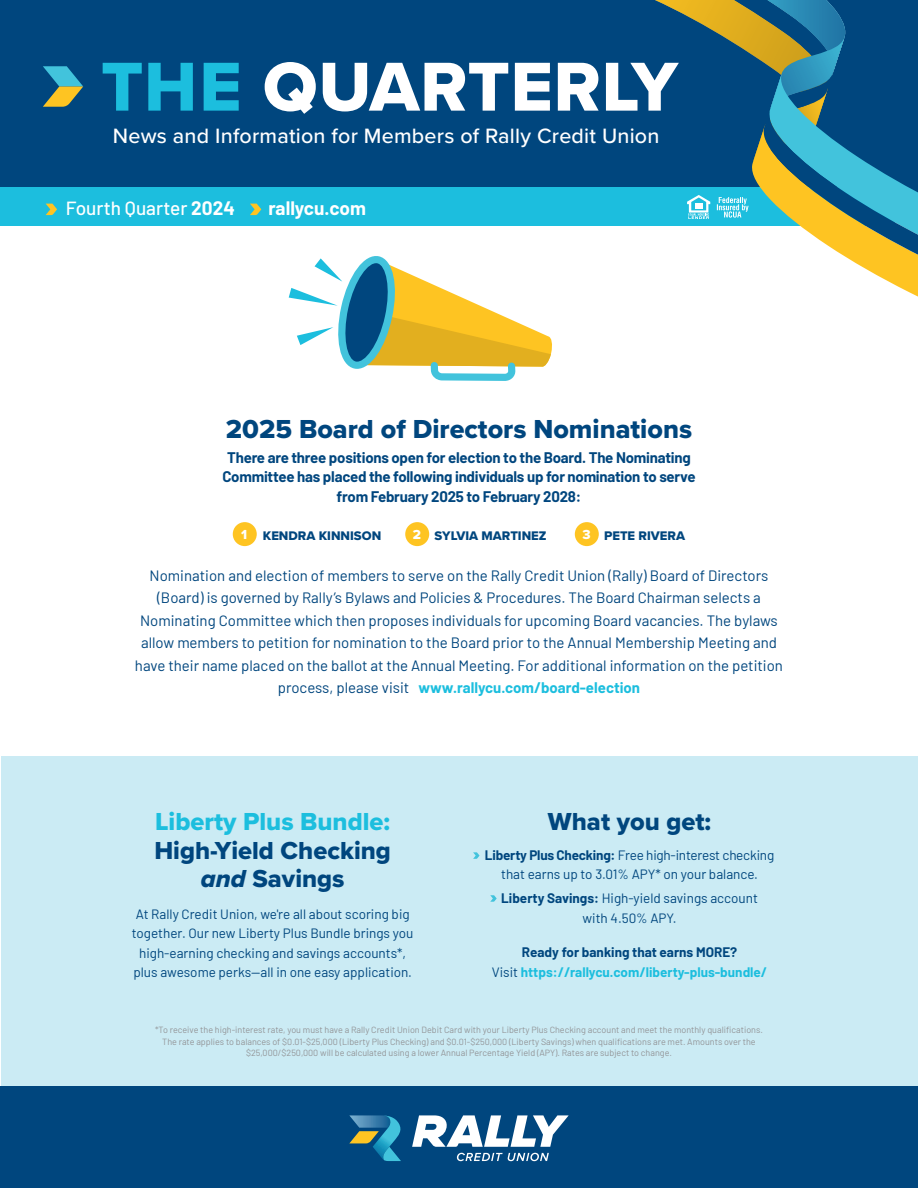
<style>
.page{position:relative;width:918px;height:1188px;background:#fff}
.page>*{position:absolute;margin:0;border:0;box-sizing:border-box;transform-origin:0 0}
.t1{font:71.7px "Proxima Nova Extrabld";letter-spacing:.01em;color:#fff}
.t2{font:27px "Proxima Nova Extrabld";color:#00467e}
.t3{font:25.5px/28.5px "Proxima Nova Extrabld";color:#00467e;text-align:center}
.t4{font:25.5px "Proxima Nova Extrabld";color:#1cbede}
.t5{font:500 21.45px "Proxima Nova";letter-spacing:.01em;color:#fff}
.t6{font:500 19.05px "Barlow";color:#fff}
.t7{font:700 19.05px "Barlow";color:#fff}
.t8{font:15px/22.5px "Barlow";color:#00467e;text-align:center}
.t9{font:700 15px/19.5px "Barlow";letter-spacing:-.015em;color:#00467e;text-align:center}
.t10{font:13.5px/19.5px "Barlow";color:#00467e;text-align:center}
.t11{font:700 13.5px/19.5px "Barlow";color:#1cbede;text-align:center}
.t12{font:12.9px "Proxima Nova Extrabld";color:#00467e}
.t13{font:9px/11.2px "Barlow";color:#939598;text-align:center}
.s1{color:#1cbede}
.s2{font-weight:700}
.s3{font-size:13.65px;color:#fff}
.s4{font-weight:700;color:#1cbede}
.s5{font-family:"Proxima Nova Extrabld It"}
.s6{color:#00467e}
.s7{font-weight:400;color:#00467e}
</style>
<div class="page">
<div style="left:1px;top:757px;width:917px;height:386px;background:#cbebf4"></div>
<div style="left:0;top:0;width:918px;height:212px;background:#00467e"></div>
<div style="left:0;top:187px;width:895px;height:39px;background:#1cbede"></div>
<svg style="left:43px;top:66px;width:40px;height:41px"></svg>
<svg style="left:46px;top:204px;width:11px;height:11px"></svg>
<svg style="left:250px;top:204px;width:11px;height:11px"></svg>
<div style="left:0;top:1086px;width:918px;height:102px;background:#00467e"></div>
<svg style="left:349px;top:1115px;width:52px;height:46px"></svg>
<svg style="left:457px;top:1153px;width:92px;height:8px"></svg>
<svg style="left:412px;top:1115px;width:157px;height:32px"></svg>
<svg style="left:655px;top:0;width:263px;height:297px"></svg>
<div style="left:233px;top:522px;width:24px;height:24px;background:#fec422;border-radius:50%"></div>
<div style="left:405px;top:522px;width:24px;height:24px;background:#fec422;border-radius:50%"></div>
<div style="left:575px;top:522px;width:24px;height:24px;background:#fec422;border-radius:50%"></div>
<svg style="left:289px;top:256px;width:263px;height:125px"></svg>
<svg style="left:473px;top:852px;width:7px;height:7px"></svg>
<svg style="left:490px;top:895px;width:7px;height:7px"></svg>
<h1 class="t1" style="left:101px;top:33px;width:579px"><span class="s1">THE</span> QUARTERLY</h1>
<h3 class="t5" style="left:113px;top:120px;width:548px">News and Information for Members of Rally Credit Union</h3>
<p class="t6" style="left:66px;top:195px;width:171px">Fourth Quarter <span class="s2">2024</span></p>
<p class="t7" style="left:268px;top:194px;width:99px">rallycu.com</p>
<h2 class="t2" style="left:226px;top:409px;width:468px">2025 Board of Directors Nominations</h2>
<p class="t9" style="left:222px;top:447px;width:475px">There are three positions open for election to the Board. The Nominating<br>Committee has placed the following individuals up for nomination to serve from February 2025 to February 2028:</p>
<p class="t12" style="left:241px;top:526px;width:142px"><span class="s3">1</span> KENDRA KINNISON</p>
<p class="t12" style="left:413px;top:526px;width:135px"><span class="s3">2</span> SYLVIA MARTINEZ</p>
<p class="t12" style="left:582px;top:526px;width:104px"><span class="s3">3</span> PETE RIVERA</p>
<p class="t8" style="left:135px;top:563px;width:650px">Nomination and election of members to serve on the Rally Credit Union (Rally) Board of Directors (Board) is governed by Rally’s Bylaws and Policies &amp; Procedures. The Board Chairman selects a Nominating Committee which then proposes individuals for upcoming Board vacancies. The bylaws allow members to petition for nomination to the Board prior to the Annual Membership Meeting and have their name placed on the ballot at the Annual Meeting. For additional information on the petition process, please visit <span class="s4">www.rallycu.com/board-election</span></p>
<h3 class="t4" style="left:155px;top:803px;width:237px">Liberty Plus Bundle:</h3>
<h3 class="t3" style="left:154px;top:836px;width:238px">High-Yield Checking <span class="s5">and</span> Savings</h3>
<p class="t10" style="left:132px;top:903px;width:283px">At Rally Credit Union, we're all about scoring big together. Our new Liberty Plus Bundle brings you high-earning checking and savings accounts*, plus awesome perks—all in one easy application.</p>
<h3 class="t3" style="left:548px;top:807px;width:165px">What you get:</h3>
<p class="t10" style="left:485px;top:844px;width:291px"><span class="s2">Liberty Plus Checking:</span> Free high-interest checking that earns up to 3.01% APY* on your balance.</p>
<p class="t10" style="left:501px;top:888px;width:258px"><span class="s2">Liberty Savings:</span> High-yield savings account with 4.50% APY.</p>
<p class="t11" style="left:492px;top:942px;width:277px"><span class="s6">Ready for banking that earns MORE?<br></span><span class="s7">Visit</span> https://rallycu.com/liberty-plus-bundle/</p>
<p class="t13" style="left:155px;top:1024px;width:609px">*To receive the high-interest rate, you must have a Rally Credit Union Debit Card with your Liberty Plus Checking account and meet the monthly qualifications.<br>The rate applies to balances of $0.01-$25,000 (Liberty Plus Checking) and $0.01-$250,000 (Liberty Savings) when qualifications are met. Amounts over the $25,000/$250,000 will be calculated using a lower Annual Percentage Yield (APY). Rates are subject to change.</p>
</div>
